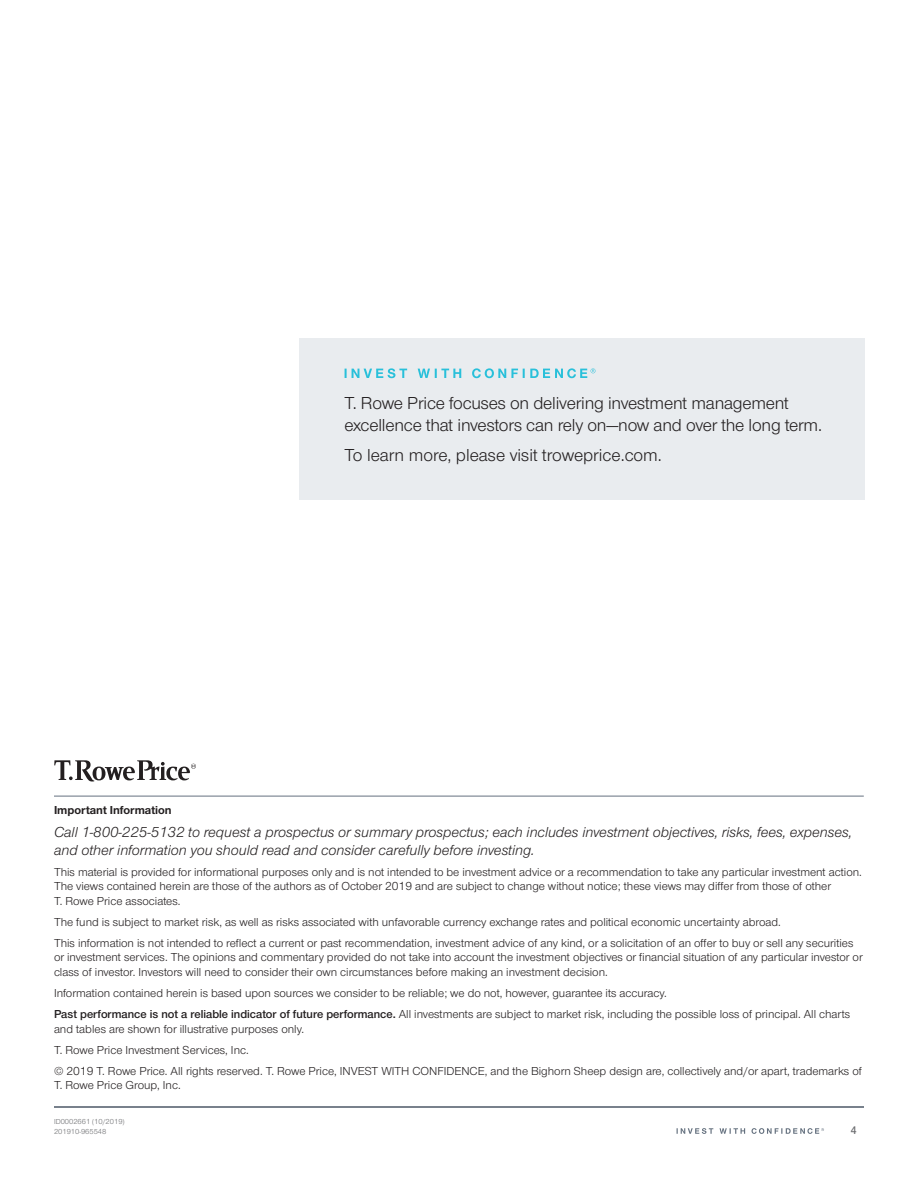
<style>
.page{position:relative;width:918px;height:1188px;background:#fff}
.page>*{position:absolute;margin:0;border:0;box-sizing:border-box;transform-origin:0 0}
.t1{font:18px/22.5px "Nimbus Sans Novus";letter-spacing:-.01em;color:#231f20}
.t2{font:italic 15px/18px "Nimbus Sans Novus";color:#231f20}
.t3{font:12px/21.1px "Nimbus Sans Novus";color:#231f20}
.t4{font:700 12px "Nimbus Sans Novus";color:#231f20}
.t5{font:600 11.25px "Nimbus Sans Novus";color:#6c6d70}
.t6{font:7.5px/10.5px "Nimbus Sans Novus";color:#6c6d70}
.s1{font-weight:600}
</style>
<div class="page">
<hr style="left:54px;top:1107px;width:810px;height:1px;background:#65717f">
<hr style="left:54px;top:796px;width:810px;height:1px;background:#65717f">
<svg style="left:54px;top:760px;width:142px;height:22px"></svg>
<svg style="left:677px;top:1128px;width:147px;height:6px"></svg>
<div style="left:300px;top:338px;width:565px;height:162px;background:#e9ecef"></div>
<svg style="left:345px;top:368px;width:250px;height:10px"></svg>
<h1 class="t1" style="left:344px;top:391px;width:479px">T. Rowe Price focuses on delivering investment management excellence that investors can rely on—now and over the long term.</h1>
<h1 class="t1" style="left:344px;top:443px;width:319px">To learn more, please visit troweprice.com.</h1>
<p class="t4" style="left:54px;top:802px;width:119px">Important Information</p>
<p class="t2" style="left:54px;top:822px;width:800px">Call 1-800-225-5132 to request a prospectus or summary prospectus; each includes investment objectives, risks, fees, expenses, and other information you should read and consider carefully before investing.</p>
<p class="t3" style="left:54px;top:864px;width:809px;line-height:14.4px">This material is provided for informational purposes only and is not intended to be investment advice or a recommendation to take any particular investment action.<br>The views contained herein are those of the authors as of October 2019 and are subject to change without notice; these views may differ from those of other<br>T. Rowe Price associates.</p>
<p class="t3" style="left:54px;top:911px;width:801px">The fund is subject to market risk, as well as risks associated with unfavorable currency exchange rates and political economic uncertainty abroad.<br>This information is not intended to reflect a current or past recommendation, investment advice of any kind, or a solicitation of an offer to buy or sell any securities</p>
<p class="t3" style="left:54px;top:950px;width:810px;line-height:14.4px">or investment services. The opinions and commentary provided do not take into account the investment objectives or financial situation of any particular investor or class of investor. Investors will need to consider their own circumstances before making an investment decision.</p>
<p class="t3" style="left:54px;top:982px;width:798px">Information contained herein is based upon sources we consider to be reliable; we do not, however, guarantee its accuracy.<br><span class="s1">Past performance is not a reliable indicator of future performance.</span> All investments are subject to market risk, including the possible loss of principal. All charts</p>
<p class="t3" style="left:54px;top:1018px;width:809px">and tables are shown for illustrative purposes only.<br>T. Rowe Price Investment Services, Inc.<br>© 2019 T. Rowe Price. All rights reserved. T. Rowe Price, INVEST WITH CONFIDENCE, and the Bighorn Sheep design are, collectively and/or apart, trademarks of</p>
<p class="t3" style="left:54px;top:1074px;width:128px">T. Rowe Price Group, Inc.</p>
<p class="t6" style="left:54px;top:1116px;width:72px">ID0002661 (10/2019)<br>201910‑965548</p>
<p class="t5" style="left:851px;top:1123px;width:7px">4</p>
</div>
